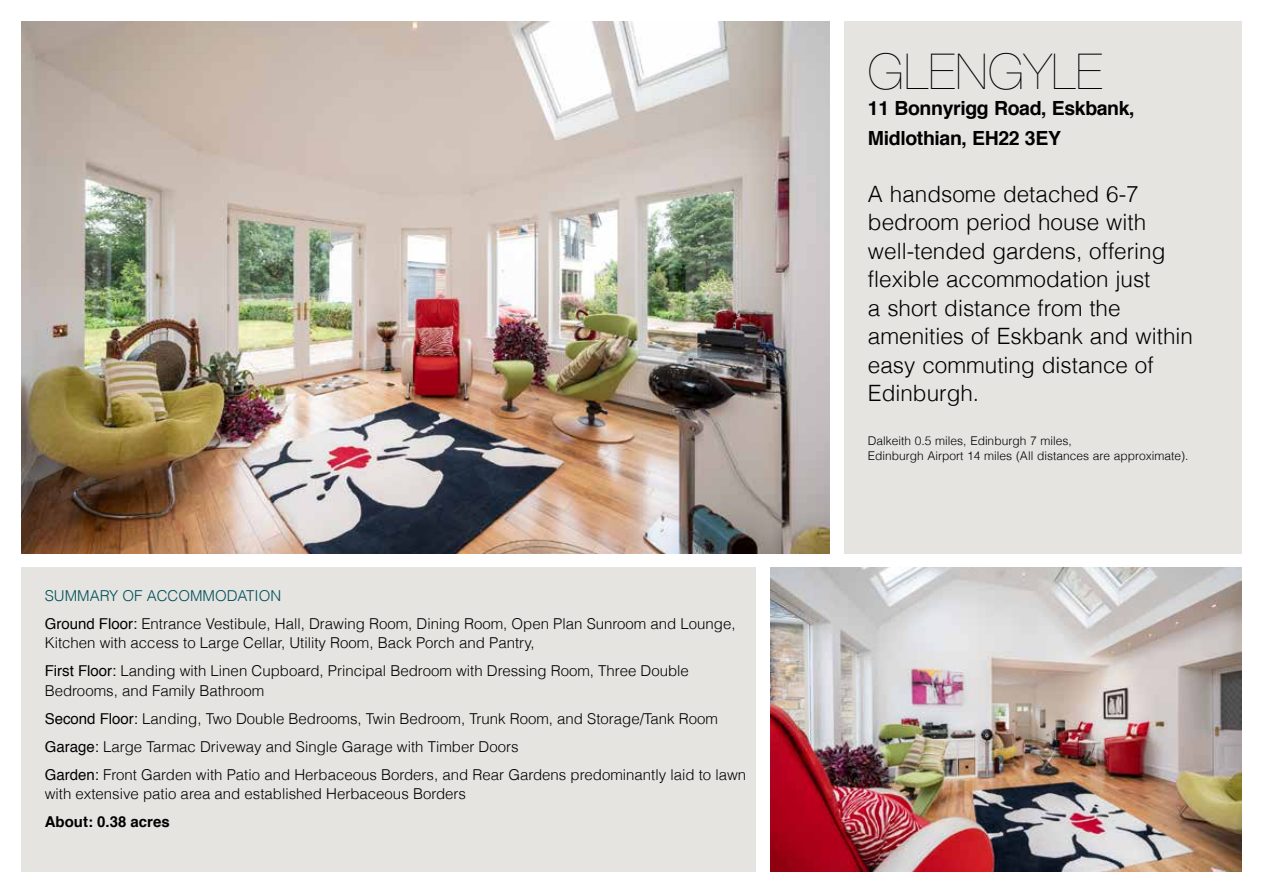
<style>
.page{position:relative;width:1263px;height:893px;background:#fff}
.page>*{position:absolute;margin:0;border:0;box-sizing:border-box;transform-origin:0 0}
.t1{font:200 49.5px "Helvetica Neue LT Std";letter-spacing:.01em;color:#000}
.t2{font:300 22.5px/28.5px "Helvetica";color:#000}
.t3{font:700 19.5px/30px "Helvetica";letter-spacing:-.02em;color:#000}
.t4{font:300 15px/28px "Helvetica";color:#000}
.t5{font:700 15px "Helvetica";color:#000}
.t6{font:300 12px/15px "Helvetica";color:#000}
.s1{color:#004f5a}
.s2{font-weight:400}
</style>
<div class="page">
<img style="left:770px;top:567px;width:472px;height:305px">
<div style="left:844px;top:21px;width:398px;height:533px;background:#e5e4e1"></div>
<img style="left:21px;top:21px;width:809px;height:533px">
<div style="left:21px;top:567px;width:735px;height:305px;background:#e5e4e1"></div>
<p class="t4" style="left:45px;top:581px;width:692px"><span class="s1">SUMMARY OF ACCOMMODATION<br></span><span class="s2">Ground Floor:</span> Entrance Vestibule, Hall, Drawing Room, Dining Room, Open Plan Sunroom and Lounge,</p>
<p class="t4" style="left:45px;top:628px;width:646px">Kitchen with access to Large Cellar, Utility Room, Back Porch and Pantry,<br><span class="s2">First Floor:</span> Landing with Linen Cupboard, Principal Bedroom with Dressing Room, Three Double</p>
<p class="t4" style="left:45px;top:676px;width:703px">Bedrooms, and Family Bathroom<br><span class="s2">Second Floor:</span> Landing, Two Double Bedrooms, Twin Bedroom, Trunk Room, and Storage/Tank Room <span class="s2">Garage:</span> Large Tarmac Driveway and Single Garage with Timber Doors<br><span class="s2">Garden:</span> Front Garden with Patio and Herbaceous Borders, and Rear Gardens predominantly laid to lawn</p>
<p class="t4" style="left:45px;top:779px;width:423px">with extensive patio area and established Herbaceous Borders</p>
<p class="t5" style="left:45px;top:810px;width:127px">About: 0.38 acres</p>
<h1 class="t1" style="left:868px;top:43px;width:236px">GLENGYLE</h1>
<h3 class="t3" style="left:868px;top:93px;width:268px">11 Bonnyrigg Road, Eskbank,<br>Midlothian, EH22 3EY</h3>
<h2 class="t2" style="left:868px;top:178px;width:327px">A handsome detached 6-7 bedroom period house with well-tended gardens, offering flexible accommodation just<br>a short distance from the amenities of Eskbank and within easy commuting distance of<br>Edinburgh.</h2>
<p class="t6" style="left:868px;top:432px;width:322px">Dalkeith 0.5 miles, Edinburgh 7 miles,<br>Edinburgh Airport 14 miles (All distances are approximate).</p>
</div>
